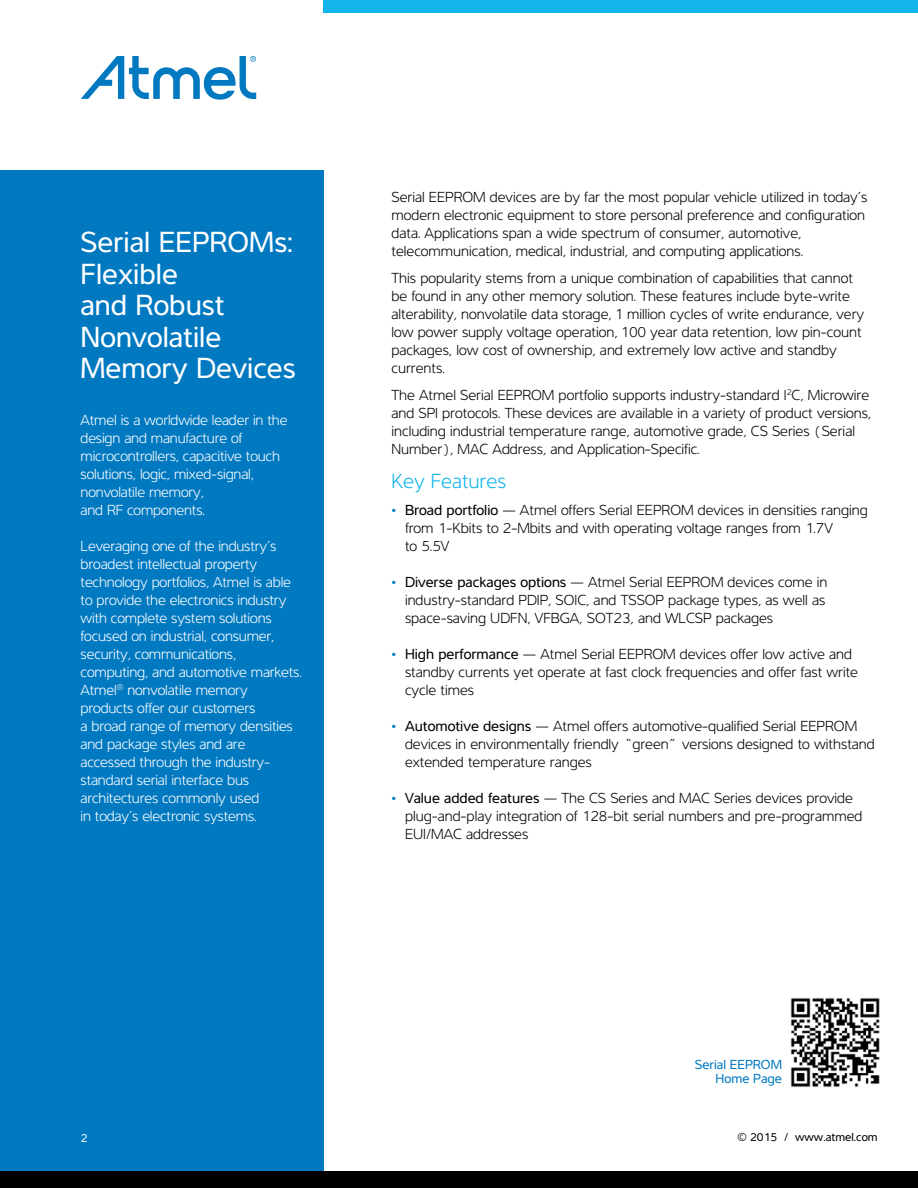
<style>
.page{position:relative;width:918px;height:1188px;background:#fff}
.page>*{position:absolute;margin:0;border:0;box-sizing:border-box;transform-origin:0 0}
.t1{font:30px/31.5px "Interval";color:#fff}
.t2{font:300 21px "Interval";color:#13b6ea}
.t3{font:300 15px/18px "Interval";color:#000}
.t4{font:300 15px/18px "Interval";letter-spacing:-.01em;color:#fff}
.t5{font:13.5px/14.2px "Interval";color:#0079c1;text-align:right}
.t6{font:12px "Interval";color:#000}
.t7{font:12px "Interval";color:#fff}
.s1{font-weight:400;color:#0079c1}
.s2{font-weight:400}
</style>
<div class="page">
<div style="left:0;top:170px;width:324px;height:1004px;background:#0079c1"></div>
<div style="left:0;top:1172px;width:918px;height:16px;background:#000"></div>
<div style="left:323px;top:0;width:595px;height:12px;background:#13b6ea"></div>
<svg style="left:81px;top:56px;width:175px;height:44px"></svg>
<img style="left:790px;top:998px;width:90px;height:89px">
<h1 class="t1" style="left:81px;top:226px;width:217px">Serial EEPROMs:<br>Flexible<br>and Robust<br>Nonvolatile<br>Memory Devices</h1>
<p class="t4" style="left:81px;top:411px;width:208px">Atmel is a worldwide leader in the design and manufacture of microcontrollers, capacitive touch solutions, logic, mixed-signal, nonvolatile memory,<br>and RF components.</p>
<p class="t4" style="left:81px;top:537px;width:223px">Leveraging one of the industry’s broadest intellectual property technology portfolios, Atmel is able to provide the electronics industry with complete system solutions focused on industrial, consumer, security, communications, computing, and automotive markets.<br>Atmel<sup>®</sup> nonvolatile memory products offer our customers<br>a broad range of memory densities and package styles and are accessed through the industry&shy;standard serial interface bus architectures commonly used<br>in today’s electronic systems.</p>
<p class="t3" style="left:392px;top:188px;width:478px">Serial EEPROM devices are by far the most popular vehicle utilized in today’s modern electronic equipment to store personal preference and configuration data. Applications span a wide spectrum of consumer, automotive, telecommunication, medical, industrial, and computing applications.</p>
<p class="t3" style="left:392px;top:269px;width:474px">This popularity stems from a unique combination of capabilities that cannot be found in any other memory solution. These features include byte-write alterability, nonvolatile data storage, 1 million cycles of write endurance, very low power supply voltage operation, 100 year data retention, low pin-count packages, low cost of ownership, and extremely low active and standby currents.</p>
<p class="t3" style="left:391px;top:386px;width:481px">The Atmel Serial EEPROM portfolio supports industry-standard I<sup>2</sup>C, Microwire and SPI protocols. These devices are available in a variety of product versions, including industrial temperature range, automotive grade, CS Series (Serial Number), MAC Address, and Application-Specific.</p>
<h2 class="t2" style="left:392px;top:469px;width:116px">Key Features</h2>
<p class="t3" style="left:405px;top:501px;width:464px;text-indent:-14px"><span class="s1">•</span> <span class="s2">Broad portfolio</span> — Atmel offers Serial EEPROM devices in densities ranging from 1-Kbits to 2-Mbits and with operating voltage ranges from 1.7V<br>to 5.5V</p>
<p class="t3" style="left:405px;top:573px;width:424px;text-indent:-14px"><span class="s1">•</span> <span class="s2">Diverse packages options</span> — Atmel Serial EEPROM devices come in industry-standard PDIP, SOIC, and TSSOP package types, as well as space-saving UDFN, VFBGA, SOT23, and WLCSP packages</p>
<p class="t3" style="left:405px;top:645px;width:455px;text-indent:-14px"><span class="s1">•</span> <span class="s2">High performance</span> — Atmel Serial EEPROM devices offer low active and standby currents yet operate at fast clock frequencies and offer fast write cycle times</p>
<p class="t3" style="left:405px;top:717px;width:471px;text-indent:-14px"><span class="s1">•</span> <span class="s2">Automotive designs</span> — Atmel offers automotive-qualified Serial EEPROM devices in environmentally friendly “green” versions designed to withstand extended temperature ranges</p>
<p class="t3" style="left:405px;top:789px;width:459px;text-indent:-14px"><span class="s1">•</span> <span class="s2">Value added features</span> — The CS Series and MAC Series devices provide plug-and-play integration of 128-bit serial numbers and pre-programmed<br>EUI/MAC addresses</p>
<p class="t5" style="left:695px;top:1057px;width:89px">Serial EEPROM<br>Home Page</p>
<p class="t7" style="left:81px;top:1131px;width:8px">2</p>
<p class="t6" style="left:737px;top:1130px;width:142px">© 2015 / www.atmel.com</p>
</div>
